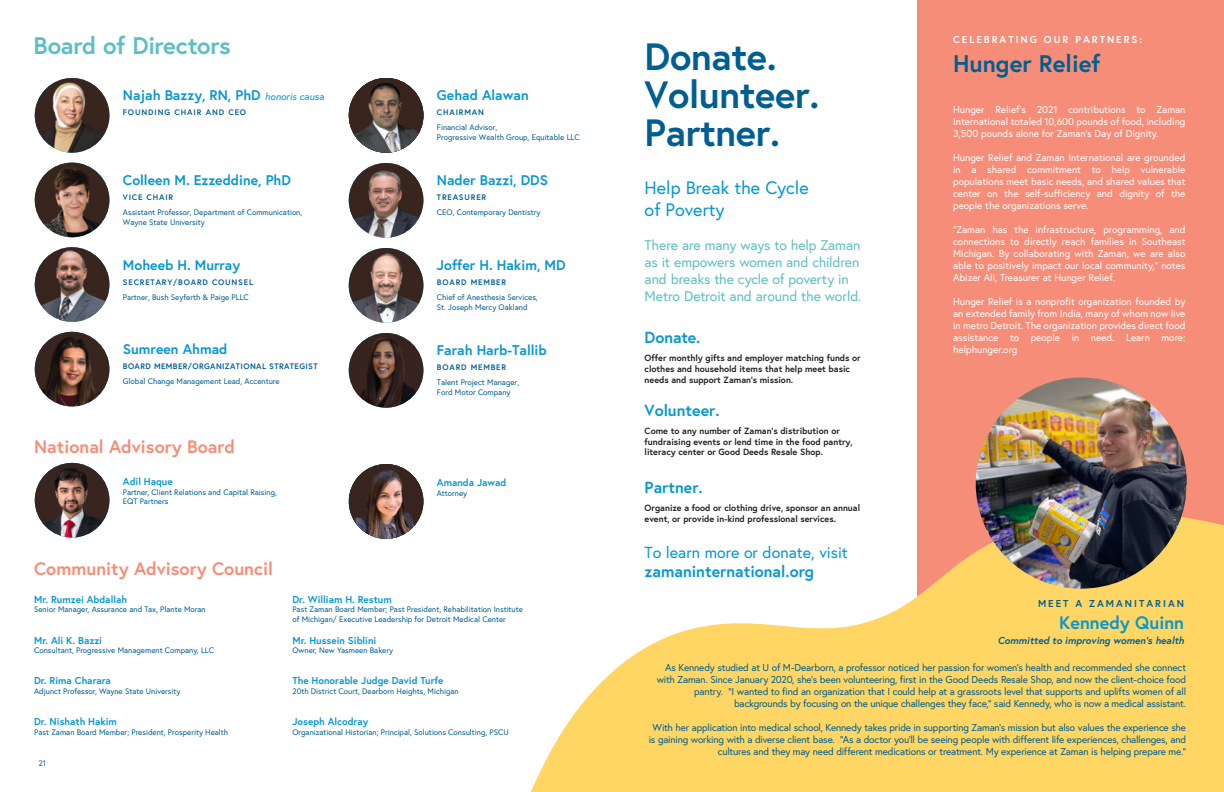
<style>
.page{position:relative;width:1224px;height:792px;background:#fff}
.page>*{position:absolute;margin:0;border:0;box-sizing:border-box;transform-origin:0 0}
.t1{font:700 38px/38px "Europa";letter-spacing:-.01em;color:#005e90}
.t2{font:700 24px "Europa";letter-spacing:-.015em;color:#5ebec4}
.t3{font:700 24px "Europa";color:#005e90}
.t4{font:700 18px "Europa";color:#f58d79}
.t5{font:18px/21.6px "Europa";color:#0897ce}
.t6{font:700 18px "Europa";color:#0897ce}
.t7{font:700 16px "Europa";color:#0897ce}
.t8{font:16px "Europa";color:#0897ce}
.t9{font:700 14px "Europa";color:#0897ce}
.t10{font:14px/16.8px "Europa";letter-spacing:-.01em;color:#5ebec4}
.t11{font:10px/12px "Europa";color:#fff;text-align:justify}
.t12{font:10px/12px "Europa";letter-spacing:-.02em;color:#005e90;text-align:right}
.t13{font:700 10px "Europa";color:#0897ce}
.t14{font:italic 700 10px "Europa";color:#005e90}
.t15{font:700 10px "Europa";letter-spacing:.2em;color:#fff}
.t16{font:700 10px "Europa";letter-spacing:.2em;color:#005e90}
.t17{font:700 9px/10.8px "Europa";color:#231f20}
.t18{font:8px/9.6px "Europa";color:#005e90}
.t19{font:700 8px "Europa";letter-spacing:.105em;color:#005e90}
.t20{font:700 8px "Europa";letter-spacing:.05em;color:#005e90}
.s1{font-weight:400;font-style:italic;font-size:10px}
</style>
<div class="page">
<div style="left:917px;top:0;width:307px;height:727px;background:#f58d79"></div>
<svg style="left:530px;top:506px;width:694px;height:286px;fill:#ffd664"></svg>
<img style="left:35px;top:78px;width:74px;height:75px;border-radius:37px">
<img style="left:35px;top:163px;width:74px;height:74px;border-radius:37px">
<img style="left:35px;top:247px;width:74px;height:75px;border-radius:37px">
<img style="left:349px;top:78px;width:74px;height:75px;border-radius:37px">
<img style="left:349px;top:163px;width:74px;height:75px;border-radius:37px">
<img style="left:349px;top:248px;width:74px;height:75px;border-radius:37px">
<img style="left:35px;top:332px;width:74px;height:74px;border-radius:37px">
<img style="left:349px;top:333px;width:74px;height:75px;border-radius:37px">
<img style="left:35px;top:463px;width:74px;height:75px;border-radius:37px">
<div style="left:349px;top:464px;width:74px;height:75px;background:#37241f;border-radius:37px"></div>
<img style="left:356px;top:464px;width:60px;height:75px">
<img style="left:976px;top:378px;width:211px;height:211px;border-radius:106px">
<h2 class="t2" style="left:34px;top:29px;width:199px">Board of Directors</h2>
<h3 class="t9" style="left:123px;top:86px;width:203px">Najah Bazzy, RN, PhD <span class="s1">honoris causa</span></h3>
<p class="t19" style="left:123px;top:107px;width:125px">FOUNDING CHAIR AND CEO</p>
<h3 class="t9" style="left:123px;top:171px;width:170px">Colleen M. Ezzeddine, PhD</h3>
<p class="t19" style="left:123px;top:192px;width:52px">VICE CHAIR</p>
<p class="t18" style="left:123px;top:207px;width:181px">Assistant Professor, Department of Communication,<br>Wayne State University</p>
<h3 class="t9" style="left:123px;top:255px;width:119px">Moheeb H. Murray</h3>
<p class="t19" style="left:123px;top:276px;width:132px">SECRETARY/BOARD COUNSEL</p>
<p class="t18" style="left:123px;top:292px;width:128px">Partner, Bush Seyferth &amp; Paige PLLC</p>
<h3 class="t9" style="left:123px;top:340px;width:106px">Sumreen Ahmad</h3>
<p class="t20" style="left:123px;top:361px;width:196px">BOARD MEMBER/ORGANIZATIONAL STRATEGIST</p>
<p class="t18" style="left:123px;top:376px;width:158px">Global Change Management Lead, Accenture</p>
<h3 class="t4" style="left:34px;top:435px;width:202px">National Advisory Board</h3>
<p class="t13" style="left:123px;top:475px;width:51px">Adil Haque</p>
<p class="t18" style="left:123px;top:487px;width:156px">Partner, Client Relations and Capital Raising,<br>EQT Partners</p>
<h3 class="t9" style="left:437px;top:86px;width:93px">Gehad Alawan</h3>
<p class="t19" style="left:437px;top:107px;width:49px">CHAIRMAN</p>
<p class="t18" style="left:437px;top:123px;width:144px">Financial Advisor,<br>Progressive Wealth Group, Equitable LLC</p>
<h3 class="t9" style="left:437px;top:171px;width:113px">Nader Bazzi, DDS</h3>
<p class="t19" style="left:437px;top:192px;width:51px">TREASURER</p>
<p class="t18" style="left:437px;top:208px;width:105px">CEO, Contemporary Dentistry</p>
<h3 class="t9" style="left:437px;top:256px;width:130px">Joffer H. Hakim, MD</h3>
<p class="t19" style="left:437px;top:277px;width:71px">BOARD MEMBER</p>
<p class="t18" style="left:437px;top:293px;width:102px">Chief of Anesthesia Services,<br>St. Joseph Mercy Oakland</p>
<h3 class="t9" style="left:437px;top:341px;width:111px">Farah Harb-Tallib</h3>
<p class="t19" style="left:437px;top:362px;width:71px">BOARD MEMBER</p>
<p class="t18" style="left:437px;top:378px;width:84px">Talent Project Manager,<br>Ford Motor Company</p>
<p class="t13" style="left:437px;top:476px;width:71px">Amanda Jawad</p>
<p class="t18" style="left:437px;top:488px;width:32px">Attorney</p>
<h3 class="t4" style="left:34px;top:557px;width:240px">Community Advisory Council</h3>
<p class="t13" style="left:34px;top:592px;width:94px">Mr. Rumzei Abdallah</p>
<p class="t18" style="left:34px;top:605px;width:173px">Senior Manager, Assurance and Tax, Plante Moran</p>
<p class="t13" style="left:34px;top:633px;width:69px">Mr. Ali K. Bazzi</p>
<p class="t18" style="left:34px;top:645px;width:182px">Consultant, Progressive Management Company, LLC</p>
<p class="t13" style="left:34px;top:674px;width:78px">Dr. Rima Charara</p>
<p class="t18" style="left:34px;top:686px;width:148px">Adjunct Professor, Wayne State University</p>
<p class="t13" style="left:34px;top:715px;width:84px">Dr. Nishath Hakim</p>
<p class="t18" style="left:34px;top:727px;width:196px">Past Zaman Board Member; President, Prosperity Health</p>
<p class="t18" style="left:39px;top:758px;width:9px">21</p>
<p class="t13" style="left:292px;top:592px;width:101px">Dr. William H. Restum</p>
<p class="t18" style="left:292px;top:605px;width:232px">Past Zaman Board Member; Past President, Rehabilitation Institute of Michigan/ Executive Leadership for Detroit Medical Center</p>
<p class="t13" style="left:292px;top:633px;width:85px">Mr. Hussein Siblini</p>
<p class="t18" style="left:292px;top:645px;width:102px">Owner, New Yasmeen Bakery</p>
<p class="t13" style="left:292px;top:674px;width:153px">The Honorable Judge David Turfe</p>
<p class="t18" style="left:292px;top:686px;width:168px">20th District Court, Dearborn Heights, Michigan</p>
<p class="t13" style="left:292px;top:715px;width:77px">Joseph Alcodray</p>
<p class="t18" style="left:292px;top:727px;width:218px">Organizational Historian; Principal, Solutions Consulting, PSCU</p>
<h1 class="t1" style="left:645px;top:37px;width:176px">Donate.<br>Volunteer.<br>Partner.</h1>
<h3 class="t5" style="left:645px;top:177px;width:166px">Help Break the Cycle of Poverty</h3>
<h3 class="t10" style="left:645px;top:237px;width:218px">There are many ways to help Zaman as it empowers women and children and breaks the cycle of poverty in Metro Detroit and around the world.</h3>
<h3 class="t7" style="left:645px;top:327px;width:57px">Donate.</h3>
<p class="t17" style="left:645px;top:352px;width:218px">Offer monthly gifts and employer matching funds or clothes and household items that help meet basic needs and support Zaman’s mission.</p>
<h3 class="t7" style="left:645px;top:399px;width:76px">Volunteer.</h3>
<p class="t17" style="left:645px;top:425px;width:210px">Come to any number of Zaman’s distribution or fundraising events or lend time in the food pantry, literacy center or Good Deeds Resale Shop.</p>
<h3 class="t7" style="left:645px;top:477px;width:60px">Partner.</h3>
<p class="t17" style="left:645px;top:503px;width:217px">Organize a food or clothing drive, sponsor an annual event, or provide in-kind professional services.</p>
<h3 class="t8" style="left:645px;top:542px;width:205px">To learn more or donate, visit</h3>
<h3 class="t7" style="left:645px;top:561px;width:171px">zamaninternational.org</h3>
<p class="t15" style="left:953px;top:33px;width:191px">CELEBRATING OUR PARTNERS:</p>
<h2 class="t3" style="left:953px;top:47px;width:149px">Hunger Relief</h2>
<p class="t11" style="left:953px;top:103px;width:234px">Hunger Relief’s 2021 contributions to Zaman International totaled 10,600 pounds of food, including 3,500 pounds alone for Zaman’s Day of Dignity.</p>
<p class="t11" style="left:953px;top:151px;width:234px">Hunger Relief and Zaman International are grounded in a shared commitment to help vulnerable populations meet basic needs, and shared values that center on the self-sufficiency and dignity of the people the organizations serve.</p>
<p class="t11" style="left:953px;top:223px;width:234px">“Zaman has the infrastructure, programming, and connections to directly reach families in Southeast Michigan. By collaborating with Zaman, we are also able to positively impact our local community,” notes Abizer Ali, Treasurer at Hunger Relief.</p>
<p class="t11" style="left:953px;top:295px;width:234px">Hunger Relief is a nonprofit organization founded by an extended family from India, many of whom now live in metro Detroit. The organization provides direct food assistance to people in need. Learn more: helphunger.org</p>
<p class="t16" style="left:1038px;top:597px;width:148px">MEET A ZAMANITARIAN</p>
<h3 class="t6" style="left:1059px;top:610px;width:126px">Kennedy Quinn</h3>
<p class="t14" style="left:998px;top:634px;width:188px">Committed to improving women’s health</p>
<p class="t12" style="left:657px;top:662px;width:531px">As Kennedy studied at U of M-Dearborn, a professor noticed her passion for women’s health and recommended she connect with Zaman. Since January 2020, she’s been volunteering, first in the Good Deeds Resale Shop, and now the client-choice food pantry. “I wanted to find an organization that I could help at a grassroots level that supports and uplifts women of all backgrounds by focusing on the unique challenges they face,” said Kennedy, who is now a medical assistant.</p>
<p class="t12" style="left:649px;top:722px;width:539px">With her application into medical school, Kennedy takes pride in supporting Zaman’s mission but also values the experience she is gaining working with a diverse client base. “As a doctor you’ll be seeing people with different life experiences, challenges, and cultures and they may need different medications or treatment. My experience at Zaman is helping prepare me.”</p>
</div>
